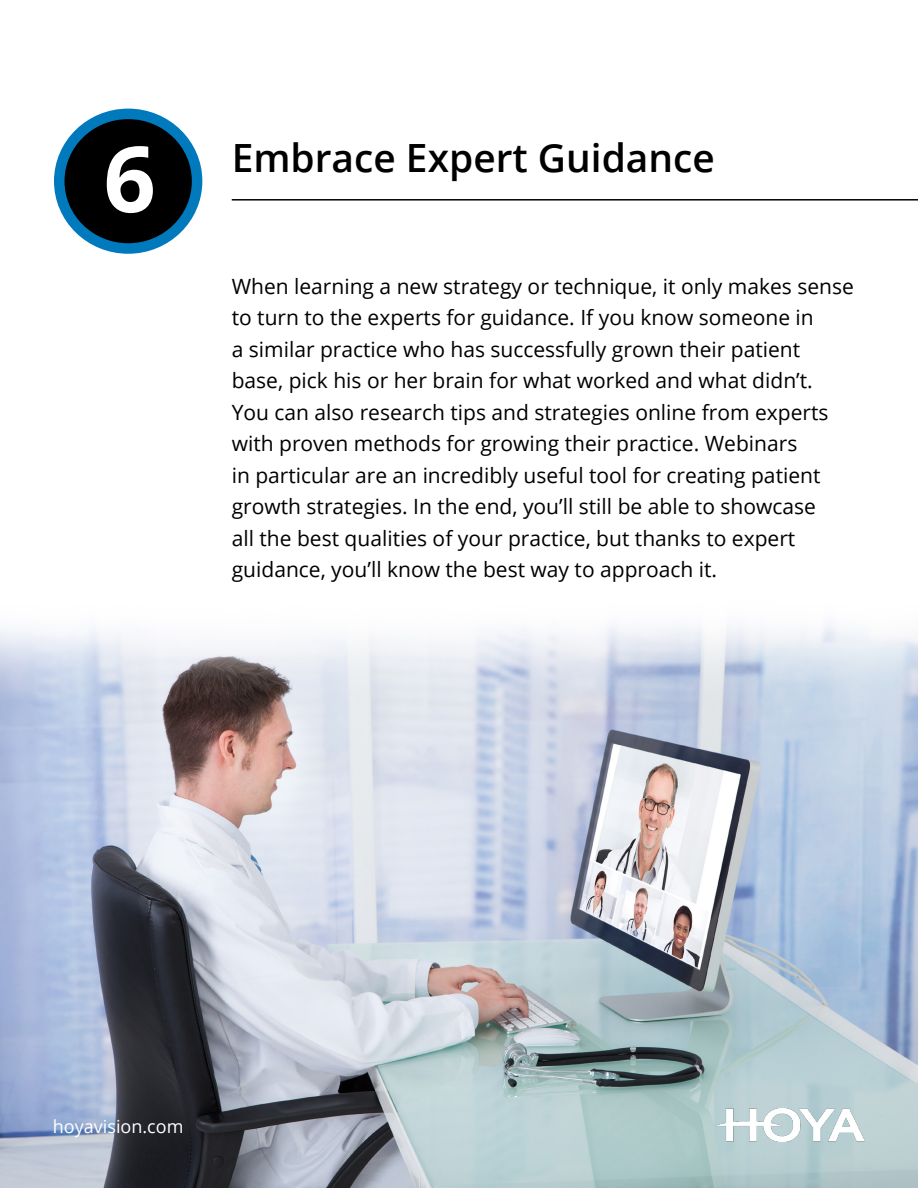
<style>
.page{position:relative;width:918px;height:1188px;background:#fff}
.page>*{position:absolute;margin:0;border:0;box-sizing:border-box;transform-origin:0 0}
.t1{font:700 91.5px "Open Sans";color:#fff}
.t2{font:600 38.85px "Open Sans";color:#000}
.t3{font:21px/31.5px "Open Sans";color:#000}
.t4{font:18px "Open Sans";color:#fff}
</style>
<div class="page">
<img style="left:0;top:625px;width:918px;height:563px">
<div style="left:59px;top:114px;width:138px;height:135px;background:#000;border-radius:50%"></div>
<div style="left:54px;top:109px;width:148px;height:145px;border:10px solid #007abd;border-radius:50%"></div>
<hr style="left:232px;top:199px;width:686px;height:2px;background:#000">
<img style="left:716px;top:1108px;width:148px;height:34px">
<h1 class="t1" style="left:104px;top:114px;width:54px">6</h1>
<h2 class="t2" style="left:232px;top:131px;width:485px">Embrace Expert Guidance</h2>
<p class="t3" style="left:232px;top:270px;width:624px">When learning a new strategy or technique, it only makes sense to turn to the experts for guidance. If you know someone in<br>a similar practice who has successfully grown their patient base, pick his or her brain for what worked and what didn’t.<br>You can also research tips and strategies online from experts with proven methods for growing their practice. Webinars<br>in particular are an incredibly useful tool for creating patient growth strategies. In the end, you’ll still be able to showcase<br>all the best qualities of your practice, but thanks to expert guidance, you’ll know the best way to approach it.</p>
<p class="t4" style="left:53px;top:1114px;width:132px">hoyavision.com</p>
</div>
